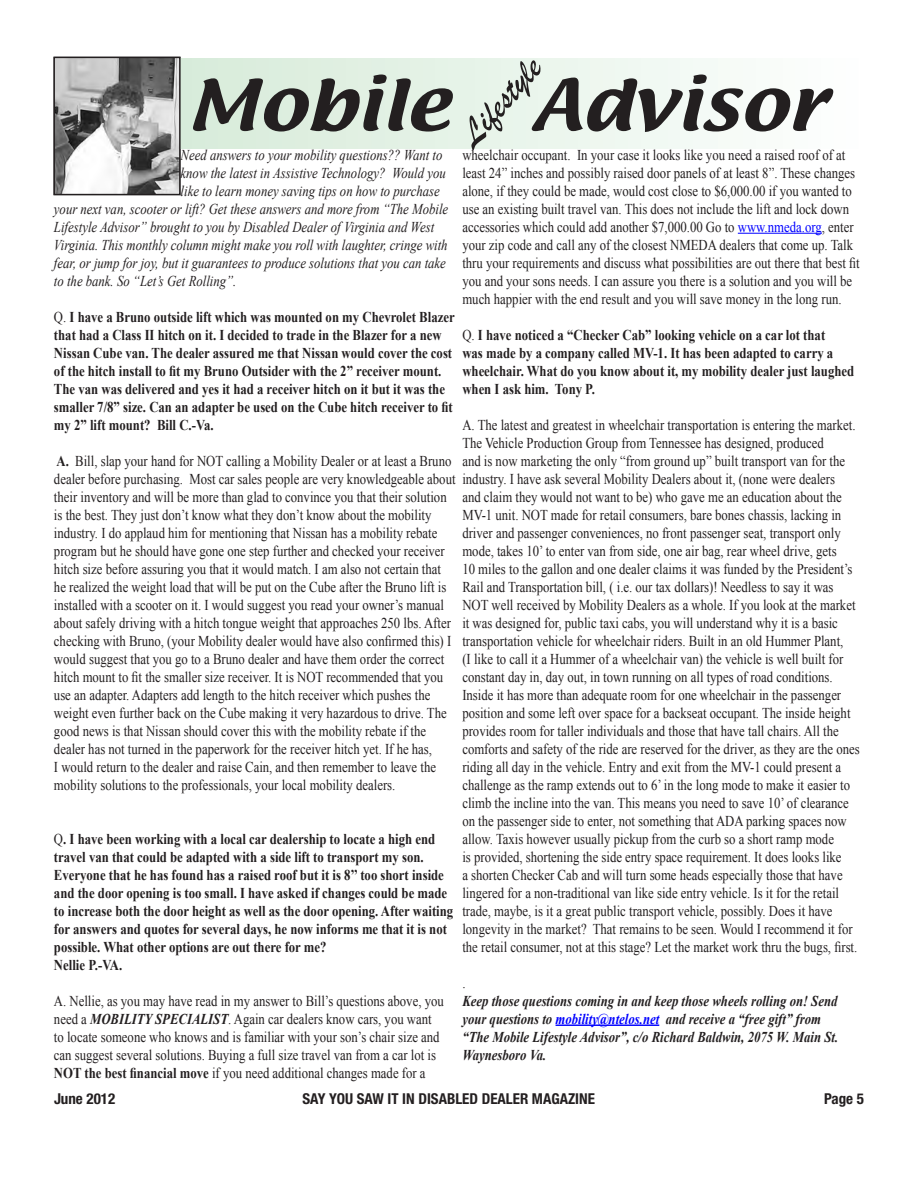
<style>
.page{position:relative;width:918px;height:1188px;background:#fff}
.page>*{position:absolute;margin:0;border:0;box-sizing:border-box;transform-origin:0 0}
.t1{font:62.25px "Textile";color:#231f20;scale:1.2 1}
.t2{font:37.35px "Brush Script";color:#231f20}
.t3{font:15px/18px "Times New Roman";color:#231f20;scale:.85 1}
.t4{font:700 15px/18px "Times New Roman";color:#231f20;scale:.85 1}
.Body_Text{font:italic 15px "Times New Roman";color:#231f20;scale:.85 1}
.t5{font:italic 700 15px/18px "Times New Roman";color:#231f20;scale:.85 1}
.t6{font:700 condensed 15px "Helvetica Neue";color:#231f20}
.s1{color:#00f}
.s2{font-weight:400}
.s3{font-weight:700}
.s4{font-weight:700;font-style:italic}
</style>
<div class="page">
<hr style="left:738px;top:233px;width:84px;height:1px;background:#00f">
<hr style="left:556px;top:1025px;width:103px;height:1px;background:#00f">
<img style="left:56px;top:60px;width:122px;height:132px">
<div style="left:53px;top:57px;width:128px;height:138px;border:2px solid #231f20"></div>
<h2 class="t2" style="left:448px;top:126px;width:107px;rotate:-49deg">Lifestyle</h2>
<h1 class="t1" style="left:186px;top:61px;width:221px">Mobile</h1>
<h1 class="t1" style="left:532px;top:61px;width:245px">Advisor</h1>
<p class="t3" style="left:462px;top:145px;width:469px">wheelchair occupant. In your case it looks like you need a raised roof of at least 24” inches and possibly raised door panels of at least 8”. These changes alone, if they could be made, would cost close to $6,000.00 if you wanted to use an existing built travel van. This does not include the lift and lock down accessories which could add another $7,000.00 Go to <span class="s1">www.nmeda.org</span>, enter your zip code and call any of the closest NMEDA dealers that come up. Talk thru your requirements and discuss what possibilities are out there that best fit you and your sons needs. I can assure you there is a solution and you will be much happier with the end result and you will save money in the long run.</p>
<p class="t4" style="left:462px;top:325px;width:463px"><span class="s2">Q.</span> I have noticed a “Checker Cab” looking vehicle on a car lot that<br>was made by a company called MV-1. It has been adapted to carry a wheelchair. What do you know about it, my mobility dealer just laughed when I ask him. Tony P.</p>
<p class="t3" style="left:462px;top:415px;width:469px">A. The latest and greatest in wheelchair transportation is entering the market.<br>The Vehicle Production Group from Tennessee has designed, produced<br>and is now marketing the only “from ground up” built transport van for the industry. I have ask several Mobility Dealers about it, (none were dealers<br>and claim they would not want to be) who gave me an education about the MV-1 unit. NOT made for retail consumers, bare bones chassis, lacking in driver and passenger conveniences, no front passenger seat, transport only mode, takes 10’ to enter van from side, one air bag, rear wheel drive, gets<br>10 miles to the gallon and one dealer claims it was funded by the President’s Rail and Transportation bill, ( i.e. our tax dollars)! Needless to say it was NOT well received by Mobility Dealers as a whole. If you look at the market it was designed for, public taxi cabs, you will understand why it is a basic transportation vehicle for wheelchair riders. Built in an old Hummer Plant,<br>(I like to call it a Hummer of a wheelchair van) the vehicle is well built for constant day in, day out, in town running on all types of road conditions.<br>Inside it has more than adequate room for one wheelchair in the passenger position and some left over space for a backseat occupant. The inside height provides room for taller individuals and those that have tall chairs. All the comforts and safety of the ride are reserved for the driver, as they are the ones riding all day in the vehicle. Entry and exit from the MV-1 could present a challenge as the ramp extends out to 6’ in the long mode to make it easier to climb the incline into the van. This means you need to save 10’ of clearance on the passenger side to enter, not something that ADA parking spaces now allow. Taxis however usually pickup from the curb so a short ramp mode<br>is provided, shortening the side entry space requirement. It does looks like<br>a shorten Checker Cab and will turn some heads especially those that have lingered for a non-traditional van like side entry vehicle. Is it for the retail trade, maybe, is it a great public transport vehicle, possibly. Does it have longevity in the market? That remains to be seen. Would I recommend it for the retail consumer, not at this stage? Let the market work thru the bugs, first.</p>
<p class="t3" style="left:462px;top:973px;width:5px">.</p>
<p class="t5" style="left:462px;top:991px;width:444px">Keep those questions coming in and keep those wheels rolling on! Send your questions to <span class="s1">mobility@ntelos.net</span> and receive a “free gift” from “The Mobile Lifestyle Advisor”, c/o Richard Baldwin, 2075 W. Main St.<br>Waynesboro Va.</p>
<p class="Body_Text" style="left:181px;top:144px;width:310px">Need answers to your mobility questions?? Want to</p>
<p class="Body_Text" style="left:181px;top:162px;width:313px">know the latest in Assistive Technology? Would you</p>
<p class="Body_Text" style="left:181px;top:180px;width:306px">like to learn money saving tips on how to purchase</p>
<p class="Body_Text" style="left:54px;top:198px;width:465px">your next van, scooter or lift? Get these answers and more from “The Mobile</p>
<p class="Body_Text" style="left:54px;top:216px;width:449px">Lifestyle Advisor” brought to you by Disabled Dealer of Virginia and West</p>
<p class="Body_Text" style="left:54px;top:234px;width:465px">Virginia. This monthly column might make you roll with laughter, cringe with</p>
<p class="Body_Text" style="left:54px;top:252px;width:463px">fear, or jump for joy, but it guarantees to produce solutions that you can take</p>
<p class="Body_Text" style="left:54px;top:270px;width:216px">to the bank. So “Let’s Get Rolling”.</p>
<p class="t4" style="left:54px;top:307px;width:473px"><span class="s2">Q.</span> I have a Bruno outside lift which was mounted on my Chevrolet Blazer that had a Class II hitch on it. I decided to trade in the Blazer for a new Nissan Cube van. The dealer assured me that Nissan would cover the cost of the hitch install to fit my Bruno Outsider with the 2” receiver mount.<br>The van was delivered and yes it had a receiver hitch on it but it was the smaller 7/8” size. Can an adapter be used on the Cube hitch receiver to fit my 2” lift mount? Bill C.-Va.</p>
<p class="t3" style="left:54px;top:451px;width:474px"><span class="s3">A.</span> Bill, slap your hand for NOT calling a Mobility Dealer or at least a Bruno dealer before purchasing. Most car sales people are very knowledgeable about their inventory and will be more than glad to convince you that their solution is the best. They just don’t know what they don’t know about the mobility industry. I do applaud him for mentioning that Nissan has a mobility rebate program but he should have gone one step further and checked your receiver hitch size before assuring you that it would match. I am also not certain that he realized the weight load that will be put on the Cube after the Bruno lift is installed with a scooter on it. I would suggest you read your owner’s manual about safely driving with a hitch tongue weight that approaches 250 lbs. After checking with Bruno, (your Mobility dealer would have also confirmed this) I would suggest that you go to a Bruno dealer and have them order the correct hitch mount to fit the smaller size receiver. It is NOT recommended that you use an adapter. Adapters add length to the hitch receiver which pushes the weight even further back on the Cube making it very hazardous to drive. The good news is that Nissan should cover this with the mobility rebate if the dealer has not turned in the paperwork for the receiver hitch yet. If he has,<br>I would return to the dealer and raise Cain, and then remember to leave the mobility solutions to the professionals, your local mobility dealers.</p>
<p class="t4" style="left:54px;top:829px;width:471px"><span class="s2">Q</span>. I have been working with a local car dealership to locate a high end travel van that could be adapted with a side lift to transport my son.<br>Everyone that he has found has a raised roof but it is 8’’ too short inside and the door opening is too small. I have asked if changes could be made to increase both the door height as well as the door opening. After waiting for answers and quotes for several days, he now informs me that it is not possible. What other options are out there for me?</p>
<p class="t4" style="left:54px;top:955px;width:82px">Nellie P.-VA.</p>
<p class="t3" style="left:54px;top:991px;width:460px">A. Nellie, as you may have read in my answer to Bill’s questions above, you need a <span class="s4">MOBILITY SPECIALIST</span>. Again car dealers know cars, you want to locate someone who knows and is familiar with your son’s chair size and can suggest several solutions. Buying a full size travel van from a car lot is <span class="s3">NOT the best financial move</span> if you need additional changes made for a</p>
<p class="t6" style="left:54px;top:1090px;width:63px">June 2012</p>
<p class="t6" style="left:302px;top:1090px;width:294px">SAY YOU SAW IT IN DISABLED DEALER MAGAZINE</p>
<p class="t6" style="left:824px;top:1090px;width:41px">Page 5</p>
</div>
